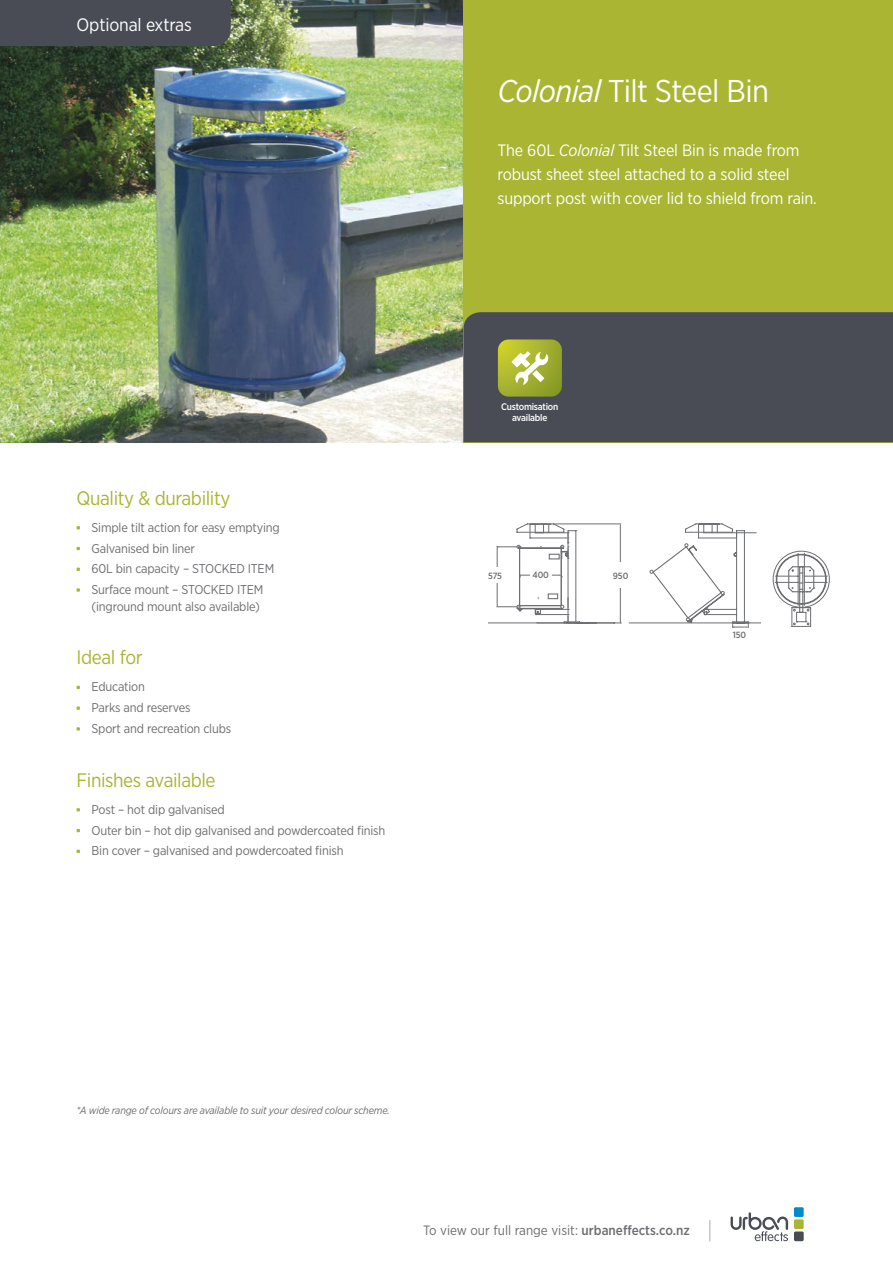
<style>
.page{position:relative;width:893px;height:1263px;background:#fff}
.page>*{position:absolute;margin:0;border:0;box-sizing:border-box;transform-origin:0 0}
.URB_Product_Heading{font:31.5px "Gotham Narrow";letter-spacing:-.02em;color:#fff}
.URB_Para_Head{font:19.5px "Gotham Narrow";letter-spacing:-.02em;color:#a9b533}
.URB_Tab{font:18px "Gotham Narrow";letter-spacing:-.01em;color:#fff}
.Sub_Head_2017{font:16.5px/24px "Gotham Narrow";letter-spacing:-.01em;color:#fff}
.t1{font:13.5px "Gotham Narrow";color:#6d6e71}
.BULLETS{font:12.75px/16.5px "Gotham Narrow";letter-spacing:-.015em;color:#6d6e71}
.t2{font:italic 10.5px "Gotham Narrow";letter-spacing:-.015em;color:#6d6e71}
.t3{font:500 9.6px/10.6px "Gotham Narrow";letter-spacing:-.025em;color:#fff;text-align:center}
.BULLETS-2{font:500 9px "Gotham Narrow";letter-spacing:-.015em;color:#6d6e71}
.t4{font:8.7px "Gotham Narrow";color:#6d6e71}
.s1{font-style:italic}
.s2{font-weight:500}
</style>
<div class="page">
<img style="left:0;top:0;width:463px;height:442px">
<svg style="left:709px;top:1220px;width:1px;height:21px"></svg>
<div style="left:794px;top:1207px;width:10px;height:10px;background:#008ccc;border-radius:2px"></div>
<div style="left:794px;top:1219px;width:10px;height:10px;background:#a9b533;border-radius:2px"></div>
<div style="left:794px;top:1231px;width:10px;height:10px;background:#494c55;border-radius:2px"></div>
<svg style="left:730px;top:1212px;width:58px;height:29px"></svg>
<div style="left:463px;top:0;width:430px;height:442px;background:#a9b533"></div>
<div style="left:463px;top:312px;width:430px;height:130px;background:#494c55"></div>
<svg style="left:77px;top:567px;width:3px;height:4px"></svg>
<svg style="left:77px;top:588px;width:3px;height:4px"></svg>
<svg style="left:77px;top:706px;width:3px;height:4px"></svg>
<svg style="left:77px;top:727px;width:3px;height:4px"></svg>
<svg style="left:488px;top:523px;width:273px;height:105px"></svg>
<svg style="left:772px;top:550px;width:58px;height:77px"></svg>
<div style="left:607px;top:563px;width:27px;height:25px;background:#fff"></div>
<div style="left:525px;top:563px;width:26px;height:10px;background:#fff"></div>
<div style="left:530px;top:569px;width:21px;height:10px;background:#fff"></div>
<div style="left:484px;top:568px;width:22px;height:15px;background:#fff"></div>
<svg style="left:498px;top:339px;width:64px;height:58px"></svg>
<div style="left:0;top:0;width:231px;height:46px;background:#494c55"></div>
<p class="URB_Tab" style="left:77px;top:14px;width:117px">Optional extras</p>
<p class="URB_Para_Head" style="left:77px;top:486px;width:155px">Quality &amp; durability</p>
<p class="BULLETS" style="left:92px;top:519px;width:190px">Simple tilt action for easy emptying</p>
<p class="BULLETS" style="left:92px;top:540px;width:105px">Galvanised bin liner</p>
<p class="BULLETS" style="left:92px;top:560px;width:184px">60L bin capacity – STOCKED ITEM</p>
<p class="BULLETS" style="left:92px;top:581px;width:173px">Surface mount – STOCKED ITEM (inground mount also available)</p>
<p class="URB_Para_Head" style="left:77px;top:646px;width:68px">Ideal for</p>
<p class="BULLETS" style="left:92px;top:679px;width:55px">Education</p>
<p class="BULLETS" style="left:92px;top:699px;width:101px">Parks and reserves</p>
<p class="BULLETS" style="left:92px;top:720px;width:141px">Sport and recreation clubs</p>
<p class="URB_Para_Head" style="left:77px;top:768px;width:141px">Finishes available</p>
<p class="BULLETS" style="left:92px;top:801px;width:135px">Post – hot dip galvanised</p>
<p class="BULLETS" style="left:92px;top:822px;width:295px">Outer bin – hot dip galvanised and powdercoated finish</p>
<p class="BULLETS" style="left:92px;top:842px;width:254px">Bin cover – galvanised and powdercoated finish</p>
<p class="URB_Product_Heading" style="left:497px;top:71px;width:273px"><span class="s1">Colonial</span> Tilt Steel Bin</p>
<p class="Sub_Head_2017" style="left:497px;top:138px;width:321px">The 60L <span class="s1">Colonial</span> Tilt Steel Bin is made from robust sheet steel attached to a solid steel support post with cover lid to shield from rain.</p>
<p class="t3" style="left:501px;top:401px;width:59px">Customisation available</p>
<p class="t4" style="left:528px;top:565px;width:17px">400</p>
<p class="t4" style="left:486px;top:582px;width:15px;rotate:-90deg">575</p>
<p class="t4" style="left:608px;top:582px;width:16px;rotate:-90deg">950</p>
<p class="BULLETS-2" style="left:488px;top:570px;width:15px">575</p>
<p class="BULLETS-2" style="left:532px;top:569px;width:18px">400</p>
<p class="BULLETS-2" style="left:613px;top:570px;width:17px">950</p>
<p class="BULLETS-2" style="left:733px;top:629px;width:15px">150</p>
<p class="t4" style="left:734px;top:630px;width:14px">150</p>
<p class="t2" style="left:77px;top:1104px;width:315px">*A wide range of colours are available to suit your desired colour scheme.</p>
<p class="t1" style="left:423px;top:1222px;width:268px">To view our full range visit: <span class="s2">urbaneffects.co.nz</span></p>
</div>
